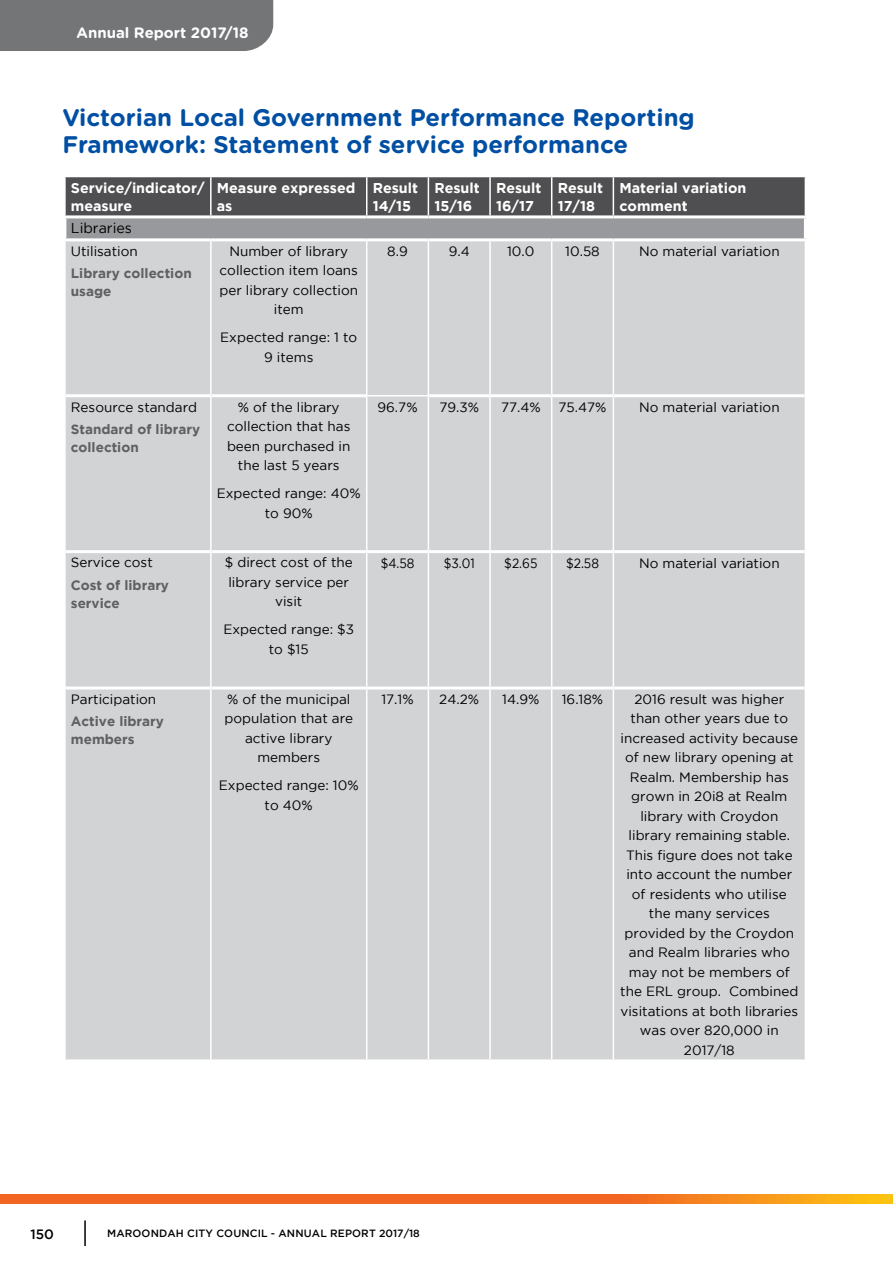
<style>
.page{position:relative;width:893px;height:1263px;background:#fff}
.page>*{position:absolute;margin:0;border:0;box-sizing:border-box;transform-origin:0 0}
.t1{font:700 24px/27px "Gotham Rounded";color:#004fa3}
.t2{font:700 15px "Gotham Rounded";color:#fff}
.t3{font:700 14.25px/18px "Gotham";color:#fff}
.t4{font:14.25px "Gotham";color:#000}
.t5{font:13.5px/19.5px "Gotham";color:#000;text-align:center}
.t6{font:700 13.5px/18px "Gotham";color:#5f6062}
.t7{font:13.5px "Gotham";color:#000;scale:.9 1}
.t8{font:500 13.5px "Gotham";color:#000}
.t9{font:500 10.5px "Gotham";letter-spacing:.015em;color:#000}
</style>
<div class="page">
<hr style="left:84px;top:1220px;width:2px;height:26px;background:#000">
<svg style="left:0;top:1195px;width:893px;height:8px;background:#f3741f"></svg>
<div style="left:0;top:0;width:273px;height:51px;background:#737577"></div>
<div style="left:66px;top:177px;width:739px;height:38px;background:#4f4f51"></div>
<div style="left:65px;top:217px;width:740px;height:23px;background:#97999c"></div>
<div style="left:66px;top:241px;width:739px;height:818px;background:#d1d3d4"></div>
<hr style="left:210px;top:177px;width:2px;height:38px;background:#fff">
<hr style="left:366px;top:177px;width:1px;height:38px;background:#fff">
<hr style="left:428px;top:177px;width:1px;height:38px;background:#fff">
<hr style="left:489px;top:177px;width:2px;height:38px;background:#fff">
<hr style="left:551px;top:177px;width:1px;height:38px;background:#fff">
<hr style="left:613px;top:177px;width:1px;height:38px;background:#fff">
<hr style="left:63px;top:215px;width:148px;height:3px;background:#fff">
<hr style="left:211px;top:215px;width:156px;height:3px;background:#fff">
<hr style="left:367px;top:215px;width:61px;height:3px;background:#fff">
<hr style="left:428px;top:215px;width:62px;height:3px;background:#fff">
<hr style="left:490px;top:215px;width:62px;height:3px;background:#fff">
<hr style="left:552px;top:215px;width:61px;height:3px;background:#fff">
<hr style="left:613px;top:215px;width:194px;height:3px;background:#fff">
<hr style="left:63px;top:238px;width:148px;height:3px;background:#fff">
<hr style="left:211px;top:238px;width:156px;height:3px;background:#fff">
<hr style="left:489px;top:241px;width:2px;height:153px;background:#fff">
<hr style="left:551px;top:241px;width:1px;height:153px;background:#fff">
<hr style="left:613px;top:241px;width:1px;height:153px;background:#fff">
<hr style="left:366px;top:241px;width:1px;height:154px;background:#fff">
<hr style="left:366px;top:396px;width:1px;height:154px;background:#fff">
<hr style="left:366px;top:553px;width:1px;height:133px;background:#fff">
<hr style="left:366px;top:689px;width:1px;height:370px;background:#fff">
<hr style="left:428px;top:396px;width:1px;height:154px;background:#fff">
<hr style="left:428px;top:553px;width:1px;height:133px;background:#fff">
<hr style="left:428px;top:689px;width:1px;height:370px;background:#fff">
<hr style="left:489px;top:397px;width:2px;height:153px;background:#fff">
<hr style="left:551px;top:397px;width:1px;height:153px;background:#fff">
<hr style="left:489px;top:553px;width:2px;height:133px;background:#fff">
<hr style="left:551px;top:553px;width:1px;height:133px;background:#fff">
<hr style="left:489px;top:689px;width:2px;height:370px;background:#fff">
<hr style="left:551px;top:689px;width:1px;height:370px;background:#fff">
<hr style="left:613px;top:397px;width:1px;height:153px;background:#fff">
<hr style="left:613px;top:553px;width:1px;height:133px;background:#fff">
<hr style="left:613px;top:689px;width:1px;height:370px;background:#fff">
<hr style="left:212px;top:394px;width:154px;height:3px;background:#fff">
<hr style="left:212px;top:550px;width:155px;height:3px;background:#fff">
<hr style="left:212px;top:686px;width:155px;height:3px;background:#fff">
<hr style="left:367px;top:550px;width:61px;height:3px;background:#fff">
<hr style="left:367px;top:686px;width:61px;height:3px;background:#fff">
<hr style="left:429px;top:394px;width:61px;height:3px;background:#fff">
<hr style="left:490px;top:394px;width:62px;height:3px;background:#fff">
<hr style="left:428px;top:550px;width:62px;height:3px;background:#fff">
<hr style="left:490px;top:550px;width:62px;height:3px;background:#fff">
<hr style="left:428px;top:686px;width:62px;height:3px;background:#fff">
<hr style="left:490px;top:686px;width:62px;height:3px;background:#fff">
<hr style="left:552px;top:394px;width:61px;height:3px;background:#fff">
<hr style="left:552px;top:550px;width:61px;height:3px;background:#fff">
<hr style="left:552px;top:686px;width:61px;height:3px;background:#fff">
<hr style="left:613px;top:394px;width:192px;height:3px;background:#fff">
<hr style="left:613px;top:550px;width:192px;height:3px;background:#fff">
<hr style="left:613px;top:686px;width:192px;height:3px;background:#fff">
<hr style="left:66px;top:394px;width:144px;height:3px;background:#fff">
<hr style="left:66px;top:550px;width:144px;height:3px;background:#fff">
<hr style="left:66px;top:686px;width:144px;height:3px;background:#fff">
<hr style="left:210px;top:241px;width:2px;height:155px;background:#fff">
<hr style="left:210px;top:396px;width:2px;height:156px;background:#fff">
<hr style="left:210px;top:552px;width:2px;height:136px;background:#fff">
<hr style="left:210px;top:688px;width:2px;height:371px;background:#fff">
<hr style="left:428px;top:241px;width:1px;height:154px;background:#fff">
<hr style="left:366px;top:395px;width:63px;height:1px;background:#fff">
<hr style="left:63px;top:218px;width:3px;height:20px;background:#fff">
<hr style="left:804px;top:218px;width:3px;height:20px;background:#fff">
<hr style="left:367px;top:238px;width:61px;height:3px;background:#fff">
<hr style="left:428px;top:238px;width:62px;height:3px;background:#fff">
<hr style="left:490px;top:238px;width:62px;height:3px;background:#fff">
<hr style="left:552px;top:238px;width:61px;height:3px;background:#fff">
<hr style="left:613px;top:238px;width:194px;height:3px;background:#fff">
<p class="t2" style="left:77px;top:22px;width:174px">Annual Report 2017/18</p>
<h1 class="t1" style="left:62px;top:103px;width:634px">Victorian Local Government Performance Reporting<br>Framework: Statement of service performance</h1>
<p class="t3" style="left:71px;top:178px;width:135px">Service/indicator/ measure</p>
<p class="t3" style="left:217px;top:178px;width:140px">Measure expressed as</p>
<p class="t3" style="left:373px;top:178px;width:47px">Result<br>14/15</p>
<p class="t3" style="left:434px;top:178px;width:47px">Result<br>15/16</p>
<p class="t3" style="left:496px;top:178px;width:47px">Result<br>16/17</p>
<p class="t3" style="left:558px;top:178px;width:47px">Result<br>17/18</p>
<p class="t3" style="left:619px;top:178px;width:128px">Material variation comment</p>
<p class="t4" style="left:71px;top:220px;width:63px">Libraries</p>
<p class="t5" style="left:71px;top:241px;width:68px">Utilisation</p>
<p class="t6" style="left:71px;top:264px;width:122px">Library collection usage</p>
<p class="t5" style="left:219px;top:241px;width:140px">Number of library collection item loans per library collection item</p>
<p class="t5" style="left:220px;top:327px;width:139px">Expected range: 1 to<br>9 items</p>
<p class="t5" style="left:387px;top:241px;width:22px">8.9</p>
<p class="t5" style="left:449px;top:241px;width:23px">9.4</p>
<p class="t5" style="left:507px;top:241px;width:29px">10.0</p>
<p class="t5" style="left:565px;top:241px;width:36px">10.58</p>
<p class="t5" style="left:639px;top:241px;width:142px">No material variation</p>
<p class="t5" style="left:71px;top:397px;width:128px">Resource standard</p>
<p class="t6" style="left:71px;top:420px;width:131px">Standard of library collection</p>
<p class="t5" style="left:227px;top:397px;width:125px">% of the library collection that has been purchased in the last 5 years</p>
<p class="t5" style="left:217px;top:483px;width:145px">Expected range: 40% to 90%</p>
<p class="t5" style="left:377px;top:397px;width:42px">96.7%</p>
<p class="t5" style="left:439px;top:397px;width:41px">79.3%</p>
<p class="t5" style="left:501px;top:397px;width:41px">77.4%</p>
<p class="t5" style="left:558px;top:397px;width:49px">75.47%</p>
<p class="t5" style="left:639px;top:397px;width:142px">No material variation</p>
<p class="t5" style="left:71px;top:553px;width:83px">Service cost</p>
<p class="t6" style="left:71px;top:575px;width:100px">Cost of library service</p>
<p class="t5" style="left:225px;top:553px;width:129px">$ direct cost of the library service per visit</p>
<p class="t5" style="left:223px;top:620px;width:132px">Expected range: $3 to $15</p>
<p class="t7" style="left:381px;top:555px;width:39px">$4.58</p>
<p class="t7" style="left:444px;top:555px;width:36px">$3.01</p>
<p class="t7" style="left:504px;top:555px;width:38px">$2.65</p>
<p class="t7" style="left:566px;top:555px;width:38px">$2.58</p>
<p class="t5" style="left:639px;top:553px;width:142px">No material variation</p>
<p class="t5" style="left:71px;top:689px;width:87px">Participation</p>
<p class="t6" style="left:71px;top:712px;width:95px">Active library members</p>
<p class="t5" style="left:224px;top:689px;width:130px">% of the municipal population that are active library members</p>
<p class="t5" style="left:219px;top:776px;width:141px">Expected range: 10% to 40%</p>
<p class="t5" style="left:381px;top:689px;width:34px">17.1%</p>
<p class="t5" style="left:439px;top:689px;width:41px">24.2%</p>
<p class="t5" style="left:502px;top:689px;width:39px">14.9%</p>
<p class="t5" style="left:562px;top:689px;width:43px">16.18%</p>
<p class="t5" style="left:620px;top:689px;width:180px">2016 result was higher than other years due to increased activity because of new library opening at<br>Realm. Membership has grown in 20i8 at Realm library with Croydon library remaining stable.<br>This figure does not take into account the number of residents who utilise the many services provided by the Croydon and Realm libraries who may not be members of the ERL group. Combined visitations at both libraries was over 820,000 in<br>2017/18</p>
<p class="t8" style="left:30px;top:1226px;width:25px">150</p>
<p class="t9" style="left:107px;top:1227px;width:314px">MAROONDAH CITY COUNCIL - ANNUAL REPORT 2017/18</p>
</div>
